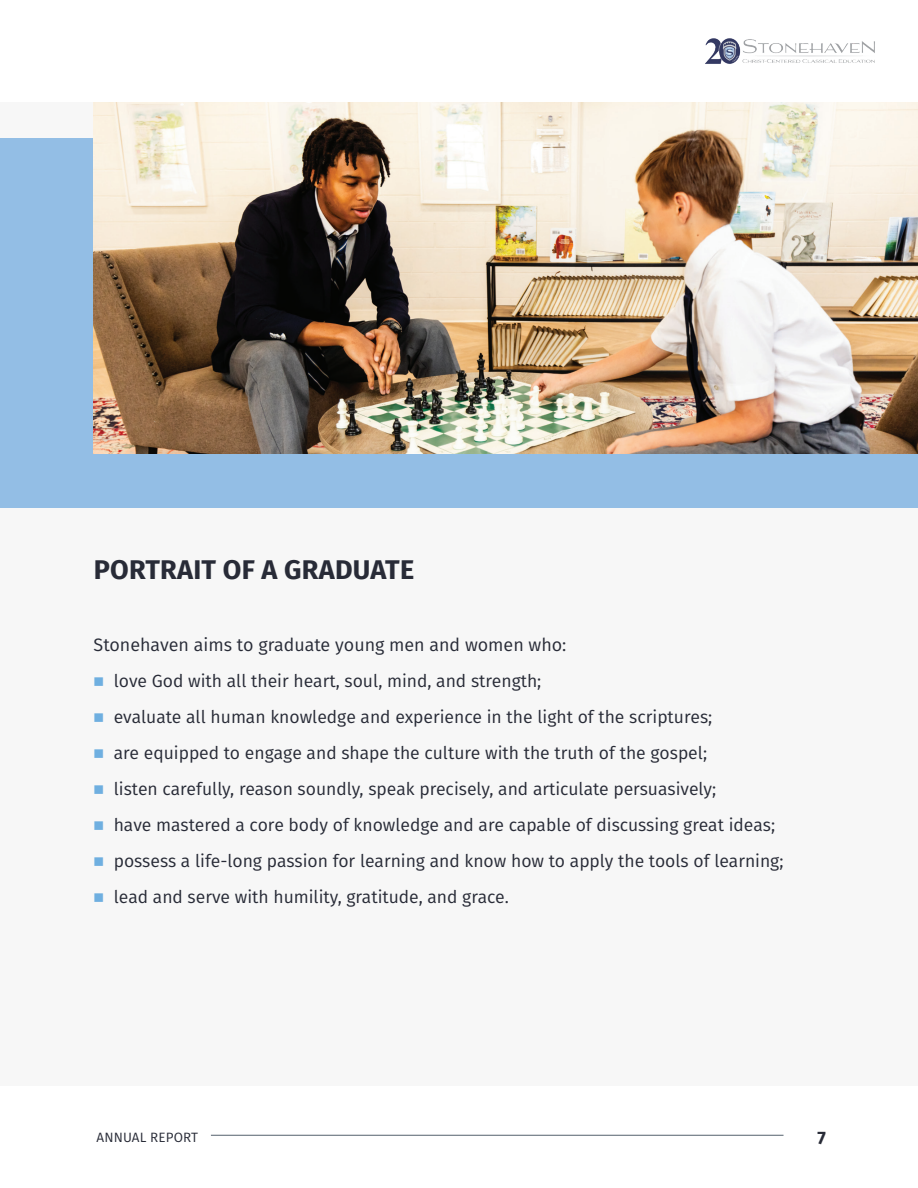
<style>
.page{position:relative;width:918px;height:1188px;background:#fff}
.page>*{position:absolute;margin:0;border:0;box-sizing:border-box;transform-origin:0 0}
.t1{font:700 27px "Fira Sans";letter-spacing:.01em;color:#282b37}
.t2{font:18px "Fira Sans";color:#282b37}
.t3{font:700 18px "Fira Sans";color:#282b37}
.t4{font:17.7px "Fira Sans";color:#282b37}
.t5{font:13.5px "Fira Sans";letter-spacing:.01em;color:#282b37}
.s1{font-family:"Liberation Serif";font-style:italic;color:#6fafe0}
</style>
<div class="page">
<div style="left:0;top:102px;width:918px;height:984px;background:#f7f7f7"></div>
<div style="left:0;top:138px;width:918px;height:369px;background:#93bee5"></div>
<img style="left:94px;top:102px;width:824px;height:351px">
<hr style="left:211px;top:1135px;width:573px;height:1px;background:#54616d">
<img style="left:705px;top:38px;width:170px;height:26px">
<h1 class="t1" style="left:94px;top:547px;width:322px">PORTRAIT OF A GRADUATE</h1>
<p class="t2" style="left:94px;top:631px;width:474px">Stonehaven aims to graduate young men and women who:</p>
<p class="t4" style="left:94px;top:668px;width:449px"><span class="s1">■</span> love God with all their heart, soul, mind, and strength;</p>
<p class="t4" style="left:94px;top:704px;width:620px"><span class="s1">■</span> evaluate all human knowledge and experience in the light of the scriptures;</p>
<p class="t4" style="left:94px;top:740px;width:615px"><span class="s1">■</span> are equipped to engage and shape the culture with the truth of the gospel;</p>
<p class="t4" style="left:94px;top:776px;width:624px"><span class="s1">■</span> listen carefully, reason soundly, speak precisely, and articulate persuasively;</p>
<p class="t4" style="left:94px;top:812px;width:683px"><span class="s1">■</span> have mastered a core body of knowledge and are capable of discussing great ideas;</p>
<p class="t4" style="left:94px;top:848px;width:691px"><span class="s1">■</span> possess a life-long passion for learning and know how to apply the tools of learning;</p>
<p class="t4" style="left:94px;top:884px;width:417px"><span class="s1">■</span> lead and serve with humility, gratitude, and grace.</p>
<p class="t5" style="left:97px;top:1127px;width:103px">ANNUAL REPORT</p>
<p class="t3" style="left:818px;top:1122px;width:10px">7</p>
</div>
